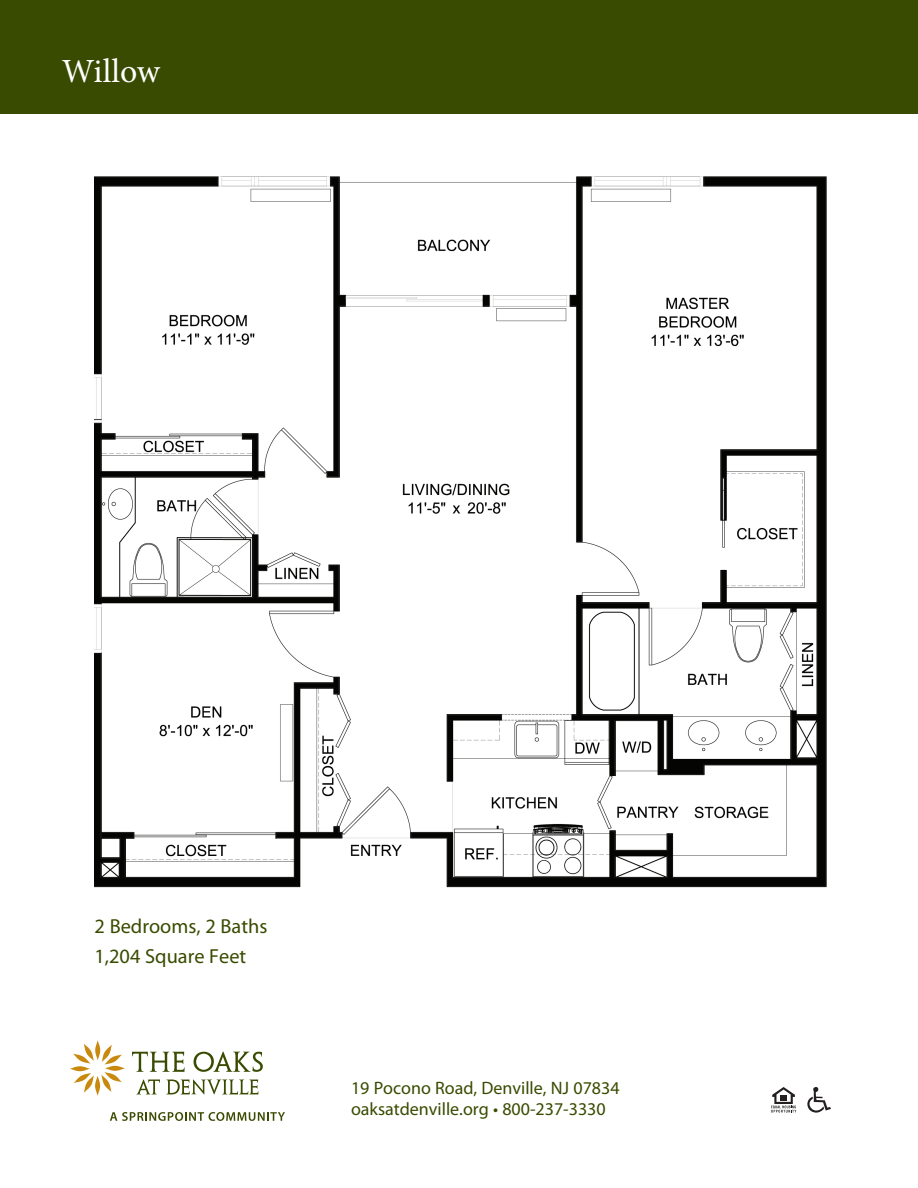
<style>
.page{position:relative;width:918px;height:1188px;background:#fff}
.page>*{position:absolute;margin:0;border:0;box-sizing:border-box;transform-origin:0 0}
.t1{font:33.9px "Minion Pro";color:#fff}
.t2{font:20.4px/29.5px "Myriad Pro";color:#394b00}
.t3{font:18px/21.8px "Myriad Pro";color:#394b00}
</style>
<div class="page">
<div style="left:0;top:0;width:918px;height:114px;background:#394b00"></div>
<svg style="left:95px;top:1040px;width:5px;height:20px"></svg>
<svg style="left:73px;top:1044px;width:21px;height:20px"></svg>
<svg style="left:70px;top:1066px;width:20px;height:6px"></svg>
<svg style="left:74px;top:1073px;width:20px;height:20px"></svg>
<svg style="left:95px;top:1076px;width:5px;height:20px"></svg>
<svg style="left:101px;top:1072px;width:21px;height:20px"></svg>
<svg style="left:105px;top:1066px;width:20px;height:5px"></svg>
<svg style="left:102px;top:1045px;width:20px;height:20px"></svg>
<svg style="left:110px;top:1112px;width:175px;height:9px"></svg>
<svg style="left:132px;top:1052px;width:53px;height:20px"></svg>
<svg style="left:194px;top:1052px;width:69px;height:20px"></svg>
<svg style="left:137px;top:1080px;width:23px;height:14px"></svg>
<svg style="left:166px;top:1079px;width:92px;height:15px"></svg>
<svg style="left:771px;top:1087px;width:25px;height:26px"></svg>
<svg style="left:807px;top:1087px;width:24px;height:26px"></svg>
<img style="left:94px;top:176px;width:733px;height:712px">
<h1 class="t1" style="left:62px;top:48px;width:100px">Willow</h1>
<p class="t2" style="left:94px;top:911px;width:174px">2 Bedrooms, 2 Baths<br>1,204 Square Feet</p>
<p class="t3" style="left:351px;top:1076px;width:270px">19 Pocono Road, Denville, NJ 07834 oaksatdenville.org • 800-237-3330</p>
</div>
